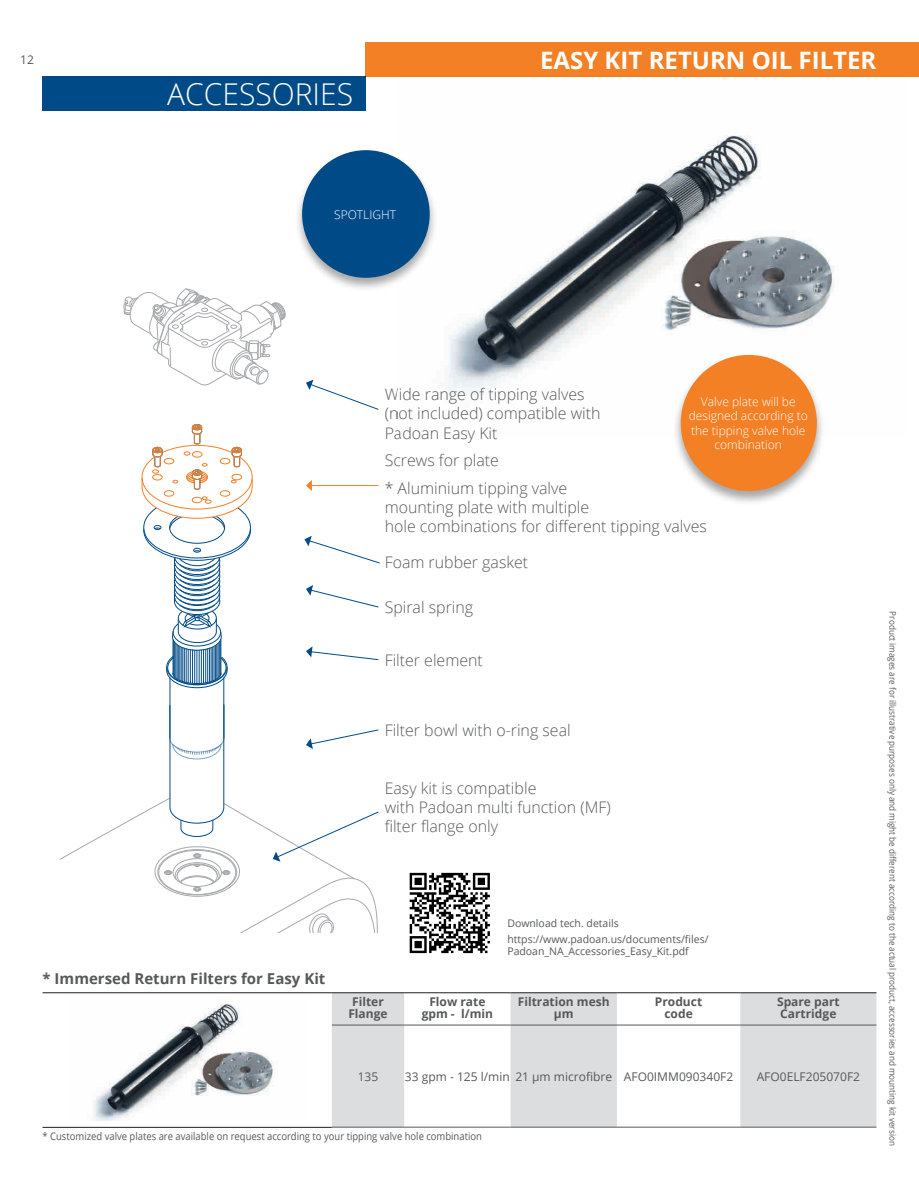
<style>
.page{position:relative;width:919px;height:1187px;background:#fff}
.page>*{position:absolute;margin:0;border:0;box-sizing:border-box;transform-origin:0 0}
.t1{font:300 30px "Open Sans";color:#fff}
.t2{font:700 24px "Open Sans";color:#fff}
.t3{font:300 15.9px/19px "Open Sans";color:#57585a}
.t4{font:700 15px "Open Sans";color:#57585a}
.t5{font:700 12px/12px "Open Sans";color:#57585a;text-align:center}
.t6{font:300 12px/14.4px "Open Sans";color:#fff;text-align:center}
.t7{font:12px "Open Sans";color:#57585a}
.t8{font:10.5px/16.2px "Open Sans";color:#57585a}
.t9{font:10.5px "Open Sans";color:#57585a;scale:.9 1}
.t10{font:9px "Open Sans";color:#57585a;scale:.9 1}
</style>
<div class="page">
<div style="left:43px;top:77px;width:323px;height:34px;background:#004b87"></div>
<div style="left:366px;top:43px;width:552px;height:34px;background:#f48026"></div>
<svg style="left:123px;top:288px;width:163px;height:98px"></svg>
<div style="left:192px;top:424px;width:9px;height:5px;border:1px solid #f48026;border-radius:50%"></div>
<svg style="left:306px;top:379px;width:73px;height:31px"></svg>
<svg style="left:61px;top:425px;width:319px;height:507px"></svg>
<img style="left:448px;top:135px;width:386px;height:260px">
<svg style="left:332px;top:993px;width:544px;height:31px"></svg>
<hr style="left:43px;top:992px;width:289px;height:1px;background:#231f20">
<hr style="left:332px;top:992px;width:72px;height:1px;background:#231f20">
<hr style="left:404px;top:992px;width:106px;height:1px;background:#231f20">
<hr style="left:510px;top:992px;width:107px;height:1px;background:#231f20">
<hr style="left:617px;top:992px;width:123px;height:1px;background:#231f20">
<hr style="left:740px;top:992px;width:136px;height:1px;background:#231f20">
<hr style="left:43px;top:1126px;width:289px;height:1px;background:#231f20">
<img style="left:70px;top:992px;width:236px;height:128px">
<svg style="left:332px;top:1025px;width:544px;height:101px;fill:#dcdddf"></svg>
<hr style="left:332px;top:1024px;width:72px;height:1px;background:#57585a">
<hr style="left:404px;top:1024px;width:106px;height:1px;background:#57585a">
<hr style="left:510px;top:1024px;width:107px;height:1px;background:#57585a">
<hr style="left:617px;top:1024px;width:123px;height:1px;background:#57585a">
<hr style="left:740px;top:1024px;width:136px;height:1px;background:#57585a">
<hr style="left:332px;top:1126px;width:72px;height:1px;background:#57585a">
<hr style="left:404px;top:1126px;width:106px;height:1px;background:#57585a">
<hr style="left:510px;top:1126px;width:107px;height:1px;background:#57585a">
<hr style="left:617px;top:1126px;width:123px;height:1px;background:#57585a">
<hr style="left:740px;top:1126px;width:136px;height:1px;background:#57585a">
<svg style="left:409px;top:872px;width:81px;height:81px"></svg>
<div style="left:672px;top:353px;width:152px;height:152px;background:#231f20;opacity:.4"></div>
<div style="left:680px;top:355px;width:136px;height:136px;background:#f48026;border-radius:50%"></div>
<div style="left:294px;top:148px;width:143px;height:144px;background:#231f20;opacity:.4"></div>
<div style="left:302px;top:150px;width:127px;height:128px;background:#004b87;border-radius:50%"></div>
<p class="t7" style="left:20px;top:52px;width:15px">12</p>
<h1 class="t1" style="left:167px;top:74px;width:187px">ACCESSORIES</h1>
<p class="t6" style="left:334px;top:207px;width:63px">SPOTLIGHT</p>
<h2 class="t2" style="left:540px;top:43px;width:338px">EASY KIT RETURN OIL FILTER</h2>
<p class="t3" style="left:384px;top:384px;width:217px">Wide range of tipping valves (not included) compatible with<br>Padoan Easy Kit</p>
<p class="t3" style="left:384px;top:446px;width:184px;line-height:27.6px">Screws for plate<br>* Aluminium tipping valve</p>
<p class="t3" style="left:384px;top:497px;width:324px">mounting plate with multiple<br>hole combinations for different tipping valves</p>
<p class="t3" style="left:384px;top:552px;width:145px">Foam rubber gasket</p>
<p class="t3" style="left:384px;top:597px;width:90px">Spiral spring</p>
<p class="t3" style="left:384px;top:650px;width:100px">Filter element</p>
<p class="t6" style="left:688px;top:394px;width:121px">Valve plate will be designed according to the tipping valve hole combination</p>
<p class="t3" style="left:384px;top:720px;width:187px">Filter bowl with o-ring seal</p>
<p class="t3" style="left:384px;top:777px;width:227px">Easy kit is compatible<br>with Padoan multi function (MF) filter flange only</p>
<p class="t4" style="left:43px;top:968px;width:284px">* Immersed Return Filters for Easy Kit</p>
<p class="t8" style="left:507px;top:914px;width:203px">Download tech. details https://www.padoan.us/documents/files/</p>
<p class="t8" style="left:507px;top:942px;width:183px">Padoan_NA_Accessories_Easy_Kit.pdf</p>
<p class="t5" style="left:348px;top:995px;width:41px">Filter<br>Flange</p>
<p class="t5" style="left:421px;top:995px;width:73px">Flow rate gpm - l/min</p>
<p class="t5" style="left:517px;top:995px;width:93px">Filtration mesh µm</p>
<p class="t5" style="left:655px;top:995px;width:49px">Product code</p>
<p class="t5" style="left:777px;top:995px;width:64px;text-align:left">Spare part<br>Cartridge</p>
<p class="t7" style="left:358px;top:1067px;width:22px">135</p>
<p class="t7" style="left:405px;top:1067px;width:330px">33 gpm - 125 l/min 21 µm microfibre AFO0IMM090340F2</p>
<p class="t7" style="left:756px;top:1067px;width:105px">AFO0ELF205070F2</p>
<p class="t9" style="left:43px;top:1128px;width:489px">* Customized valve plates are available on request according to your tipping valve hole combination</p>
<p class="t10" style="left:898px;top:611px;width:595px;rotate:90deg">Product images are for illustrative purposes only and might be different according to the actual product, accessories and mounting kit version</p>
</div>
